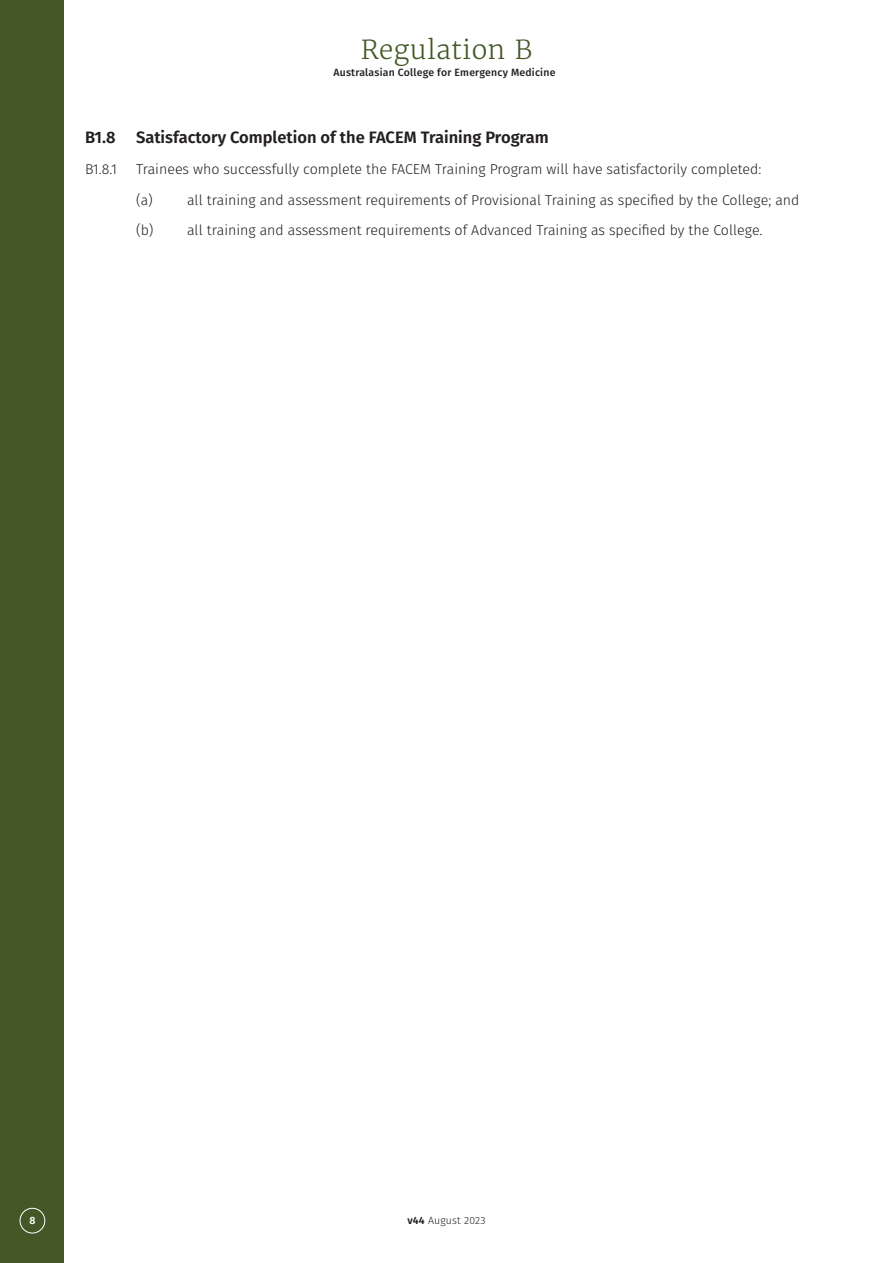
<style>
.page{position:relative;width:893px;height:1263px;background:#fff}
.page>*{position:absolute;margin:0;border:0;box-sizing:border-box;transform-origin:0 0}
.t1{font:300 26.1px "Merriweather";letter-spacing:.02em;color:#445727}
.Regulation_2_Heading{font:600 16.5px "Fira Sans";color:#231f20}
.Regulation_3_Alpha{font:300 14.25px "Fira Sans";color:#231f20}
.Regulation_3_Body{font:300 14.25px "Fira Sans";color:#231f20}
.t2{font:500 10.5px "Fira Sans";letter-spacing:.02em;color:#231f20}
.t3{font:300 10.5px "Fira Sans";letter-spacing:.02em;color:#231f20}
.t4{font:600 10.5px "Fira Sans";color:#fff}
.s1{font-weight:600}
</style>
<div class="page">
<div style="left:0;top:0;width:64px;height:1263px;background:#445727"></div>
<div style="left:20px;top:1208px;width:25px;height:25px;border:1px solid #fff;border-radius:50%"></div>
<h1 class="t1" style="left:361px;top:34px;width:173px">Regulation B</h1>
<p class="t2" style="left:333px;top:63px;width:223px">Australasian College for Emergency Medicine</p>
<p class="Regulation_2_Heading" style="left:85px;top:124px;width:465px">B1.8 Satisfactory Completion of the FACEM Training Program</p>
<p class="Regulation_3_Body" style="left:85px;top:159px;width:33px">B1.8.1</p>
<p class="Regulation_3_Body" style="left:136px;top:159px;width:627px">Trainees who successfully complete the FACEM Training Program will have satisfactorily completed:</p>
<p class="Regulation_3_Alpha" style="left:136px;top:189px;width:18px">(a)</p>
<p class="Regulation_3_Alpha" style="left:187px;top:189px;width:614px">all training and assessment requirements of Provisional Training as specified by the College; and</p>
<p class="Regulation_3_Alpha" style="left:136px;top:220px;width:628px">(b) all training and assessment requirements of Advanced Training as specified by the College.</p>
<p class="t4" style="left:29px;top:1212px;width:8px">8</p>
<p class="t3" style="left:407px;top:1213px;width:80px"><span class="s1">v44</span> August 2023</p>
</div>
